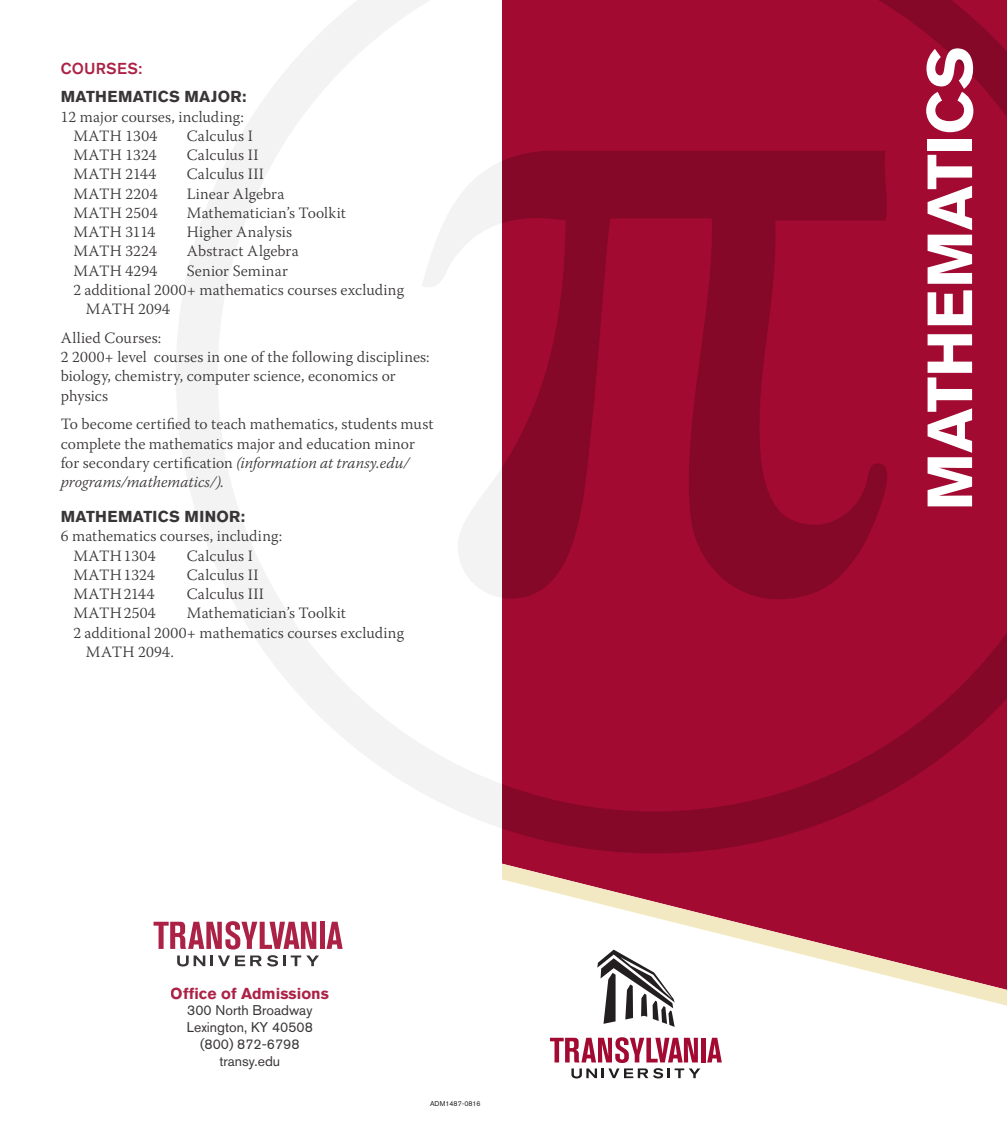
<style>
.page{position:relative;width:1007px;height:1132px;background:#fff}
.page>*{position:absolute;margin:0;border:0;box-sizing:border-box;transform-origin:0 0}
.subhead2{font:700 63px "Akzidenz Grotesk BQ";color:#fff}
.t1{font:300 15.75px/19.2px "Warnock Pro";letter-spacing:.01em;color:#231f20}
.t2{font:700 15.75px "Akzidenz Grotesk BQ";letter-spacing:.02em;color:#231f20}
.t3{font:700 15.75px "Akzidenz Grotesk BQ";color:#a30a32}
.t4{font:500 15.75px "Akzidenz Grotesk BQ";letter-spacing:.015em;color:#a30a32}
.t5{font:300 15.75px "Warnock Pro";letter-spacing:-.025em;color:#231f20}
.t6{font:14px/16.8px "Akzidenz Grotesk BQ";color:#231f20;text-align:center}
.Head_1{font:7px "Akzidenz Grotesk BQ";color:#231f20}
.s1{font-style:italic}
</style>
<div class="page">
<svg style="left:502px;top:853px;width:504px;height:153px"></svg>
<svg style="left:153px;top:921px;width:163px;height:28px"></svg>
<div style="left:320px;top:922px;width:5px;height:27px;background:#ac2246"></div>
<svg style="left:326px;top:922px;width:16px;height:27px"></svg>
<svg style="left:177px;top:955px;width:142px;height:11px"></svg>
<svg style="left:597px;top:949px;width:77px;height:78px"></svg>
<hr style="left:701px;top:1038px;width:4px;height:24px;background:#a30a32">
<svg style="left:707px;top:1038px;width:14px;height:24px"></svg>
<svg style="left:550px;top:1037px;width:150px;height:41px"></svg>
<svg style="left:502px;top:0;width:504px;height:853px;background:#9f0930"></svg>
<svg style="left:502px;top:147px;width:397px;height:470px;background:#95092e"></svg>
<p class="t4" style="left:61px;top:59px;width:83px">COURSES:</p>
<p class="t2" style="left:61px;top:88px;width:187px">MATHEMATICS MAJOR:</p>
<p class="t1" style="left:73px;top:107px;width:172px;text-indent:-13px">12 major courses, including:<br>MATH 1304</p>
<p class="t1" style="left:187px;top:126px;width:68px">Calculus I</p>
<p class="t1" style="left:73px;top:145px;width:85px">MATH 1324</p>
<p class="t1" style="left:187px;top:145px;width:73px">Calculus II</p>
<p class="t1" style="left:73px;top:164px;width:84px">MATH 2144</p>
<p class="t1" style="left:187px;top:164px;width:79px">Calculus III</p>
<p class="t1" style="left:73px;top:184px;width:86px">MATH 2204</p>
<p class="t1" style="left:187px;top:184px;width:99px">Linear Algebra</p>
<p class="t1" style="left:73px;top:203px;width:86px">MATH 2504</p>
<p class="t1" style="left:187px;top:203px;width:161px">Mathematician’s Toolkit</p>
<p class="t5" style="left:73px;top:223px;width:83px">MATH 3114</p>
<p class="t1" style="left:187px;top:222px;width:107px">Higher Analysis</p>
<p class="t1" style="left:73px;top:241px;width:85px">MATH 3224</p>
<p class="t1" style="left:187px;top:241px;width:113px">Abstract Algebra</p>
<p class="t1" style="left:73px;top:261px;width:85px">MATH 4294</p>
<p class="t1" style="left:187px;top:261px;width:103px">Senior Seminar</p>
<p class="t1" style="left:73px;top:280px;width:332px">2 additional 2000+ mathematics courses excluding</p>
<p class="t1" style="left:86px;top:299px;width:86px">MATH 2094</p>
<p class="t1" style="left:61px;top:328px;width:370px">Allied Courses:<br>2 2000+ level courses in one of the following disciplines: biology, chemistry, computer science, economics or physics</p>
<p class="t1" style="left:61px;top:414px;width:374px">To become certified to teach mathematics, students must complete the mathematics major and education minor for secondary certification <span class="s1">(information at transy.edu/ programs/mathematics/).</span></p>
<p class="t2" style="left:61px;top:507px;width:186px">MATHEMATICS MINOR:</p>
<p class="t1" style="left:73px;top:526px;width:210px;text-indent:-13px">6 mathematics courses, including:<br>MATH1304</p>
<p class="t1" style="left:187px;top:546px;width:68px">Calculus I</p>
<p class="t1" style="left:73px;top:565px;width:83px">MATH1324</p>
<p class="t1" style="left:187px;top:565px;width:73px">Calculus II</p>
<p class="t1" style="left:73px;top:584px;width:83px">MATH2144</p>
<p class="t1" style="left:187px;top:584px;width:79px">Calculus III</p>
<p class="t1" style="left:73px;top:603px;width:84px">MATH2504</p>
<p class="t1" style="left:187px;top:603px;width:161px">Mathematician’s Toolkit</p>
<p class="t1" style="left:73px;top:623px;width:332px">2 additional 2000+ mathematics courses excluding</p>
<p class="t1" style="left:86px;top:642px;width:89px">MATH 2094.</p>
<p class="t3" style="left:171px;top:984px;width:160px">Office of Admissions</p>
<p class="t6" style="left:187px;top:1002px;width:127px">300 North Broadway<br>Lexington, KY 40508 (800) 872-6798 transy.edu</p>
<p class="Head_1" style="left:430px;top:1099px;width:52px">ADM1487-0816</p>
<p class="subhead2" style="left:913px;top:511px;width:466px;rotate:-90deg">MATHEMATICS</p>
</div>
